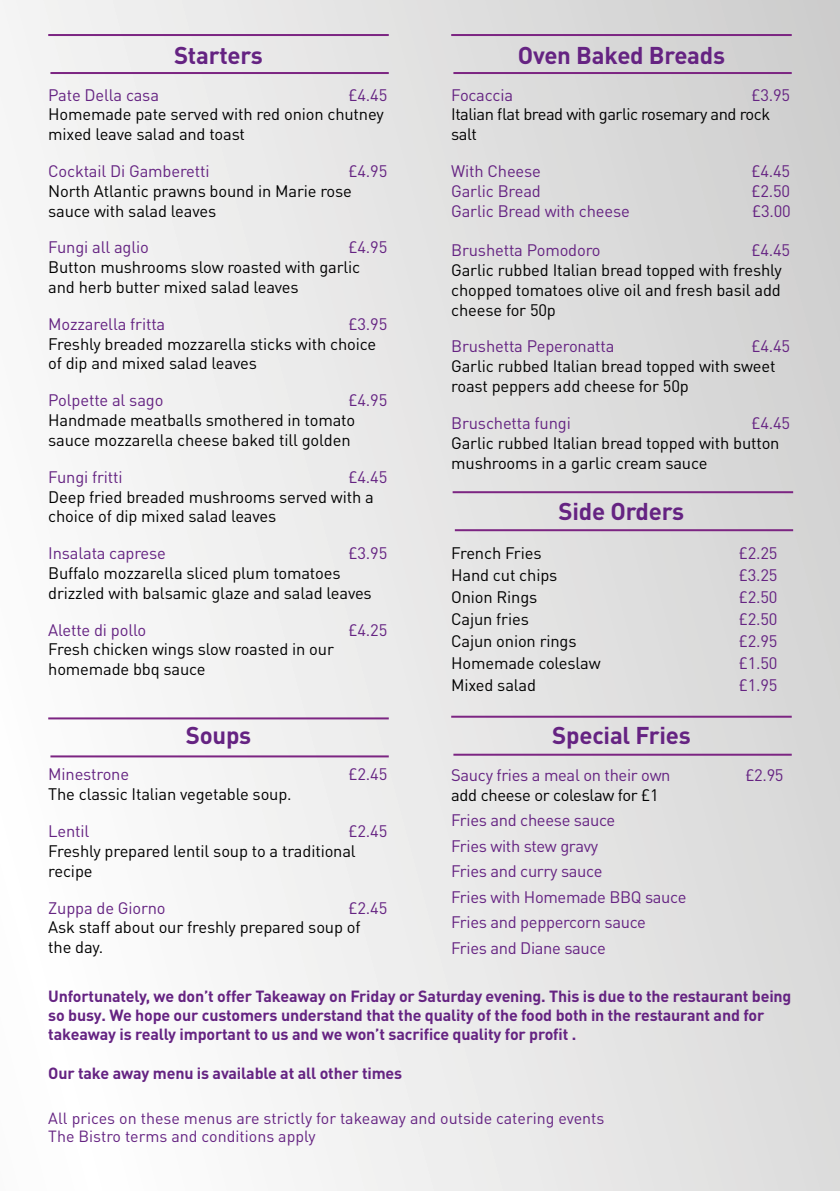
<style>
.page{position:relative;width:840px;height:1191px;background:#fff}
.page>*{position:absolute;margin:0;border:0;box-sizing:border-box;transform-origin:0 0}
.t1{font:700 24px "DIN Pro";letter-spacing:-.01em;color:#652382}
.t2{font:16.4px/19.8px "DIN Pro";letter-spacing:-.01em;color:#000}
.t3{font:16.4px/25.4px "DIN Pro";letter-spacing:-.01em;color:#652382}
.t4{font:16.4px/19.8px "DIN Pro";letter-spacing:-.03em;color:#000}
.t5{font:700 16px/19.2px "DIN Pro";letter-spacing:-.01em;color:#652382}
.t6{font:16px/18px "DIN Pro";color:#652382}
</style>
<div class="page">
<div style="left:0;top:0;width:839px;height:1191px;background:linear-gradient(to right,#fcfcfc,#d4d4d4)"></div>
<hr style="left:50px;top:72px;width:338px;height:2px;background:#7c2582">
<hr style="left:48px;top:34px;width:340px;height:2px;background:#7c2582">
<hr style="left:50px;top:755px;width:338px;height:2px;background:#7c2582">
<hr style="left:48px;top:717px;width:340px;height:2px;background:#7c2582">
<hr style="left:453px;top:72px;width:338px;height:2px;background:#7c2582">
<hr style="left:451px;top:34px;width:340px;height:2px;background:#7c2582">
<hr style="left:453px;top:753px;width:338px;height:2px;background:#7c2582">
<hr style="left:451px;top:715px;width:340px;height:2px;background:#7c2582">
<hr style="left:454px;top:529px;width:338px;height:2px;background:#7c2582">
<hr style="left:452px;top:491px;width:340px;height:2px;background:#7c2582">
<h1 class="t1" style="left:174px;top:39px;width:90px">Starters</h1>
<p class="t3" style="left:48px;top:81px;width:112px">Pate Della casa</p>
<p class="t3" style="left:348px;top:81px;width:40px">£4.45</p>
<p class="t2" style="left:48px;top:104px;width:337px">Homemade pate served with red onion chutney mixed leave salad and toast</p>
<p class="t3" style="left:48px;top:158px;width:163px">Cocktail Di Gamberetti</p>
<p class="t3" style="left:348px;top:158px;width:40px">£4.95</p>
<p class="t2" style="left:48px;top:180px;width:305px">North Atlantic prawns bound in Marie rose sauce with salad leaves</p>
<p class="t3" style="left:48px;top:234px;width:102px">Fungi all aglio</p>
<p class="t3" style="left:348px;top:234px;width:40px">£4.95</p>
<p class="t2" style="left:48px;top:257px;width:313px">Button mushrooms slow roasted with garlic and herb butter mixed salad leaves</p>
<p class="t3" style="left:48px;top:310px;width:118px">Mozzarella fritta</p>
<p class="t3" style="left:348px;top:310px;width:40px">£3.95</p>
<p class="t2" style="left:48px;top:333px;width:329px">Freshly breaded mozzarella sticks with choice of dip and mixed salad leaves</p>
<p class="t3" style="left:48px;top:387px;width:117px">Polpette al sago</p>
<p class="t3" style="left:348px;top:387px;width:40px">£4.95</p>
<p class="t2" style="left:48px;top:409px;width:308px">Handmade meatballs smothered in tomato sauce mozzarella cheese baked till golden</p>
<p class="t3" style="left:48px;top:463px;width:76px">Fungi fritti</p>
<p class="t3" style="left:348px;top:463px;width:40px">£4.45</p>
<p class="t2" style="left:48px;top:486px;width:327px">Deep fried breaded mushrooms served with a choice of dip mixed salad leaves</p>
<p class="t3" style="left:48px;top:540px;width:119px">Insalata caprese</p>
<p class="t3" style="left:348px;top:540px;width:40px">£3.95</p>
<p class="t2" style="left:48px;top:562px;width:325px">Buffalo mozzarella sliced plum tomatoes drizzled with balsamic glaze and salad leaves</p>
<p class="t3" style="left:48px;top:616px;width:99px">Alette di pollo</p>
<p class="t3" style="left:348px;top:616px;width:40px">£4.25</p>
<p class="t2" style="left:48px;top:639px;width:287px">Fresh chicken wings slow roasted in our homemade bbq sauce</p>
<h1 class="t1" style="left:186px;top:718px;width:67px">Soups</h1>
<p class="t3" style="left:48px;top:761px;width:82px">Minestrone</p>
<p class="t3" style="left:348px;top:761px;width:40px">£2.45</p>
<p class="t2" style="left:48px;top:783px;width:245px">The classic Italian vegetable soup.</p>
<p class="t3" style="left:48px;top:817px;width:43px">Lentil</p>
<p class="t3" style="left:348px;top:817px;width:40px">£2.45</p>
<p class="t2" style="left:48px;top:840px;width:309px">Freshly prepared lentil soup to a traditional recipe</p>
<p class="t3" style="left:48px;top:894px;width:119px">Zuppa de Giorno</p>
<p class="t3" style="left:348px;top:894px;width:40px">£2.45</p>
<p class="t2" style="left:48px;top:916px;width:314px">Ask staff about our freshly prepared soup of the day.</p>
<h1 class="t1" style="left:517px;top:39px;width:209px">Oven Baked Breads</h1>
<p class="t3" style="left:451px;top:81px;width:63px">Focaccia</p>
<p class="t3" style="left:751px;top:81px;width:40px">£3.95</p>
<p class="t4" style="left:451px;top:104px;width:320px">Italian flat bread with garlic rosemary and rock salt</p>
<p class="t3" style="left:451px;top:158px;width:91px">With Cheese</p>
<p class="t3" style="left:751px;top:158px;width:40px">£4.45</p>
<p class="t3" style="left:451px;top:177px;width:91px">Garlic Bread</p>
<p class="t3" style="left:751px;top:177px;width:40px">£2.50</p>
<p class="t3" style="left:451px;top:197px;width:180px">Garlic Bread with cheese</p>
<p class="t3" style="left:751px;top:197px;width:40px">£3.00</p>
<p class="t3" style="left:451px;top:237px;width:151px">Brushetta Pomodoro</p>
<p class="t3" style="left:751px;top:237px;width:40px">£4.45</p>
<p class="t2" style="left:451px;top:259px;width:332px;text-align:justify">Garlic rubbed Italian bread topped with freshly chopped tomatoes olive oil and fresh basil add cheese for 50p</p>
<p class="t3" style="left:451px;top:333px;width:165px">Brushetta Peperonatta</p>
<p class="t3" style="left:751px;top:333px;width:40px">£4.45</p>
<p class="t2" style="left:451px;top:356px;width:326px">Garlic rubbed Italian bread topped with sweet roast peppers add cheese for 50p</p>
<p class="t3" style="left:451px;top:409px;width:121px">Bruschetta fungi</p>
<p class="t3" style="left:751px;top:409px;width:40px">£4.45</p>
<p class="t2" style="left:451px;top:432px;width:329px">Garlic rubbed Italian bread topped with button mushrooms in a garlic cream sauce</p>
<h1 class="t1" style="left:558px;top:494px;width:127px">Side Orders</h1>
<p class="t2" style="left:451px;top:542px;width:92px">French Fries</p>
<p class="t3" style="left:738px;top:539px;width:40px">£2.25</p>
<p class="t2" style="left:451px;top:564px;width:108px">Hand cut chips</p>
<p class="t3" style="left:738px;top:561px;width:40px">£3.25</p>
<p class="t2" style="left:451px;top:586px;width:88px">Onion Rings</p>
<p class="t3" style="left:738px;top:583px;width:40px">£2.50</p>
<p class="t2" style="left:451px;top:608px;width:79px">Cajun fries</p>
<p class="t3" style="left:738px;top:605px;width:40px">£2.50</p>
<p class="t2" style="left:451px;top:630px;width:127px">Cajun onion rings</p>
<p class="t3" style="left:738px;top:627px;width:40px">£2.95</p>
<p class="t2" style="left:451px;top:652px;width:151px">Homemade coleslaw</p>
<p class="t3" style="left:738px;top:649px;width:40px">£1.50</p>
<p class="t2" style="left:451px;top:674px;width:86px">Mixed salad</p>
<p class="t3" style="left:738px;top:671px;width:40px">£1.95</p>
<h1 class="t1" style="left:552px;top:719px;width:140px">Special Fries</h1>
<p class="t3" style="left:451px;top:762px;width:221px">Saucy fries a meal on their own</p>
<p class="t3" style="left:745px;top:762px;width:40px">£2.95</p>
<p class="t2" style="left:451px;top:784px;width:209px">add cheese or coleslaw for £1</p>
<p class="t3" style="left:451px;top:807px;width:237px">Fries and cheese sauce<br>Fries with stew gravy<br>Fries and curry sauce<br>Fries with Homemade BBQ sauce<br>Fries and peppercorn sauce<br>Fries and Diane sauce</p>
<p class="t5" style="left:48px;top:985px;width:744px">Unfortunately, we don’t offer Takeaway on Friday or Saturday evening. This is due to the restaurant being so busy. We hope our customers understand that the quality of the food both in the restaurant and for takeaway is really important to us and we won’t sacrifice quality for profit .</p>
<p class="t5" style="left:48px;top:1062px;width:355px">Our take away menu is available at all other times</p>
<p class="t6" style="left:48px;top:1108px;width:557px">All prices on these menus are strictly for takeaway and outside catering events<br>The Bistro terms and conditions apply</p>
</div>
